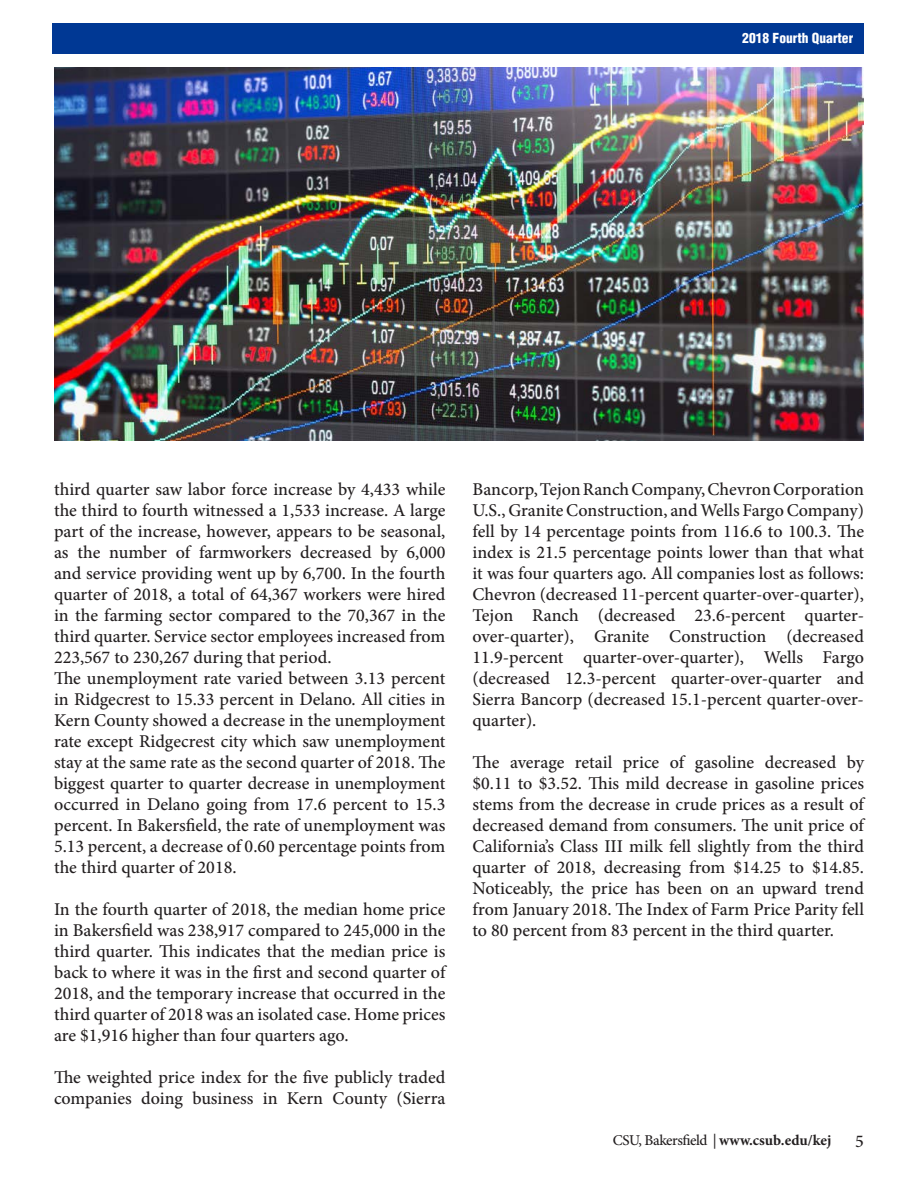
<style>
.page{position:relative;width:918px;height:1188px;background:#fff}
.page>*{position:absolute;margin:0;border:0;box-sizing:border-box;transform-origin:0 0}
.Paragraph_Style_1{font:500 18px/21px "Minion Pro";color:#231f20;text-align:justify}
.t1{font:500 15px "Minion Pro";letter-spacing:-.03em;color:#231f20}
.t2{font:900 condensed 13.5px "Helvetica";color:#fff}
.s1{font-weight:700}
</style>
<div class="page">
<div style="left:53px;top:23px;width:811px;height:31px;background:#003894"></div>
<img style="left:54px;top:68px;width:810px;height:373px">
<p class="t2" style="left:742px;top:29px;width:112px">2018 Fourth Quarter</p>
<p class="Paragraph_Style_1" style="left:54px;top:479px;width:393px">third quarter saw labor force increase by 4,433 while the third to fourth witnessed a 1,533 increase. A large part of the increase, however, appears to be seasonal, as the number of farmworkers decreased by 6,000 and service providing went up by 6,700. In the fourth quarter of 2018, a total of 64,367 workers were hired in the farming sector compared to the 70,367 in the third quarter. Service sector employees increased from 223,567 to 230,267 during that period.</p>
<p class="Paragraph_Style_1" style="left:54px;top:668px;width:393px">The unemployment rate varied between 3.13 percent in Ridgecrest to 15.33 percent in Delano. All cities in Kern County showed a decrease in the unemployment rate except Ridgecrest city which saw unemployment stay at the same rate as the second quarter of 2018. The biggest quarter to quarter decrease in unemployment occurred in Delano going from 17.6 percent to 15.3 percent. In Bakersfield, the rate of unemployment was 5.13 percent, a decrease of 0.60 percentage points from the third quarter of 2018.</p>
<p class="Paragraph_Style_1" style="left:54px;top:899px;width:393px">In the fourth quarter of 2018, the median home price in Bakersfield was 238,917 compared to 245,000 in the third quarter. This indicates that the median price is back to where it was in the first and second quarter of 2018, and the temporary increase that occurred in the third quarter of 2018 was an isolated case. Home prices are $1,916 higher than four quarters ago.</p>
<p class="Paragraph_Style_1" style="left:54px;top:1067px;width:393px">The weighted price index for the five publicly traded companies doing business in Kern County (Sierra</p>
<p class="Paragraph_Style_1" style="left:472px;top:479px;width:393px">Bancorp, Tejon Ranch Company, Chevron Corporation U.S., Granite Construction, and Wells Fargo Company) fell by 14 percentage points from 116.6 to 100.3. The index is 21.5 percentage points lower than that what it was four quarters ago. All companies lost as follows:<br>Chevron (decreased 11-percent quarter-over-quarter), Tejon Ranch (decreased 23.6-percent quarter&shy;over-quarter), Granite Construction (decreased 11.9-percent quarter-over-quarter), Wells Fargo (decreased 12.3-percent quarter-over-quarter and Sierra Bancorp (decreased 15.1-percent quarter-over&shy;quarter).</p>
<p class="Paragraph_Style_1" style="left:472px;top:752px;width:393px">The average retail price of gasoline decreased by $0.11 to $3.52. This mild decrease in gasoline prices stems from the decrease in crude prices as a result of decreased demand from consumers. The unit price of California’s Class III milk fell slightly from the third quarter of 2018, decreasing from $14.25 to $14.85.<br>Noticeably, the price has been on an upward trend from January 2018. The Index of Farm Price Parity fell to 80 percent from 83 percent in the third quarter.</p>
<p class="t1" style="left:613px;top:1130px;width:220px">CSU, Bakersfield | <span class="s1">www.csub.edu/kej</span></p>
<p class="Paragraph_Style_1" style="left:855px;top:1131px;width:10px">5</p>
</div>
